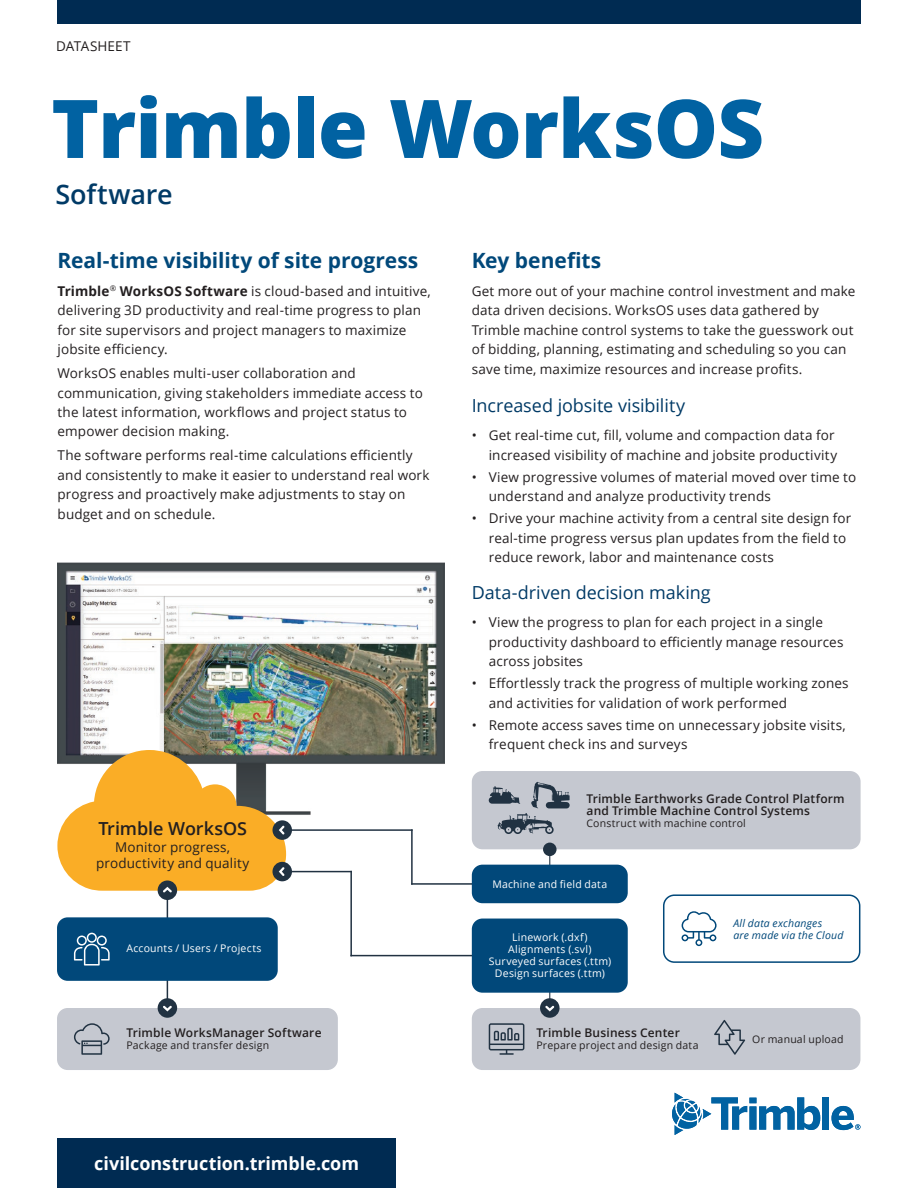
<style>
.page{position:relative;width:918px;height:1188px;background:#fff}
.page>*{position:absolute;margin:0;border:0;box-sizing:border-box;transform-origin:0 0}
.t1{font:800 81px "Open Sans";letter-spacing:-.01em;color:#0162a2}
.t2{font:600 27px "Open Sans";letter-spacing:-.005em;color:#003a66}
.t3{font:700 21px "Open Sans";letter-spacing:-.005em;color:#01487a}
.t4{font:18px "Open Sans";letter-spacing:-.005em;color:#003a66}
.t5{font:700 18px "Open Sans";letter-spacing:-.005em;color:#fff}
.t6{font:600 18px "Open Sans";color:#231f20}
.t7{font:13.5px/19.5px "Open Sans";letter-spacing:.01em;color:#231f20}
.t8{font:600 12px/12px "Open Sans";letter-spacing:.015em;color:#231f20}
.t9{font:10.5px/12px "Open Sans";letter-spacing:.02em;color:#fff;text-align:center}
.t10{font:10.5px "Open Sans";letter-spacing:.02em;color:#231f20}
.t11{font:italic 10.5px "Open Sans";letter-spacing:.02em;color:#01487a}
.s1{font-weight:700}
</style>
<div class="page">
<img style="left:58px;top:562px;width:387px;height:277px">
<div style="left:57px;top:0;width:804px;height:24px;background:#002b52"></div>
<div style="left:57px;top:1138px;width:339px;height:50px;background:#002b52"></div>
<hr style="left:549px;top:846px;width:1px;height:46px;background:#213242">
<hr style="left:549px;top:958px;width:1px;height:46px;background:#213242">
<div style="left:472px;top:1008px;width:388px;height:62px;background:#c5c8d0;border-radius:11px"></div>
<div style="left:57px;top:1008px;width:281px;height:62px;background:#c5c8d0;border-radius:11px"></div>
<div style="left:472px;top:771px;width:389px;height:78px;background:#c5c8d0;border-radius:11px"></div>
<hr style="left:167px;top:885px;width:1px;height:129px;background:#213242">
<div style="left:158px;top:880px;width:19px;height:20px;background:#213242;border-radius:50%"></div>
<div style="left:158px;top:998px;width:19px;height:20px;background:#213242;border-radius:50%"></div>
<svg style="left:163px;top:1006px;width:9px;height:5px"></svg>
<div style="left:540px;top:998px;width:20px;height:20px;background:#213242;border-radius:50%"></div>
<svg style="left:545px;top:1006px;width:9px;height:5px"></svg>
<hr style="left:411px;top:883px;width:201px;height:2px;background:#213242">
<hr style="left:282px;top:829px;width:131px;height:2px;background:#213242">
<hr style="left:282px;top:871px;width:70px;height:1px;background:#213242">
<hr style="left:350px;top:871px;width:2px;height:85px;background:#213242">
<hr style="left:411px;top:829px;width:2px;height:56px;background:#213242">
<hr style="left:350px;top:955px;width:204px;height:1px;background:#213242">
<div style="left:272px;top:820px;width:20px;height:20px;background:#213242;border-radius:50%"></div>
<div style="left:272px;top:862px;width:20px;height:19px;background:#213242;border-radius:50%"></div>
<svg style="left:57px;top:750px;width:229px;height:143px"></svg>
<div style="left:472px;top:865px;width:156px;height:38px;background:#01487a;border-radius:11px"></div>
<div style="left:57px;top:917px;width:221px;height:64px;background:#01487a;border-radius:11px"></div>
<svg style="left:489px;top:782px;width:81px;height:52px"></svg>
<div style="left:543px;top:843px;width:14px;height:13px;background:#213242;border-radius:50%"></div>
<svg style="left:74px;top:933px;width:36px;height:33px"></svg>
<svg style="left:74px;top:1023px;width:36px;height:32px"></svg>
<svg style="left:714px;top:1020px;width:31px;height:35px"></svg>
<svg style="left:489px;top:1023px;width:35px;height:32px"></svg>
<div style="left:663px;top:894px;width:197px;height:69px;border:2px solid #01487a;border-radius:11px"></div>
<svg style="left:682px;top:911px;width:35px;height:35px"></svg>
<div style="left:472px;top:919px;width:156px;height:74px;background:#01487a;border-radius:11px"></div>
<div style="left:822px;top:1097px;width:7px;height:33px;background:#0162a2"></div>
<svg style="left:832px;top:1106px;width:28px;height:24px"></svg>
<svg style="left:672px;top:1093px;width:148px;height:42px"></svg>
<p class="t7" style="left:56px;top:36px;width:76px">DATASHEET</p>
<h1 class="t1" style="left:51px;top:67px;width:714px">Trimble WorksOS</h1>
<h2 class="t2" style="left:55px;top:176px;width:119px">Software</h2>
<h3 class="t3" style="left:58px;top:245px;width:362px">Real-time visibility of site progress</h3>
<p class="t7" style="left:58px;top:281px;width:375px"><span class="s1">Trimble</span><sup>®</sup> <span class="s1">WorksOS Software</span> is cloud-based and intuitive, delivering 3D productivity and real-time progress to plan for site supervisors and project managers to maximize jobsite efficiency.</p>
<p class="t7" style="left:58px;top:363px;width:367px">WorksOS enables multi-user collaboration and communication, giving stakeholders immediate access to the latest information, workflows and project status to empower decision making.</p>
<p class="t7" style="left:58px;top:445px;width:373px">The software performs real-time calculations efficiently and consistently to make it easier to understand real work progress and proactively make adjustments to stay on budget and on schedule.</p>
<h3 class="t6" style="left:98px;top:817px;width:150px">Trimble WorksOS</h3>
<p class="t7" style="left:96px;top:838px;width:155px;line-height:16.5px;text-align:center">Monitor progress, productivity and quality</p>
<p class="t9" style="left:127px;top:942px;width:136px">Accounts / Users / Projects</p>
<p class="t8" style="left:127px;top:1027px;width:197px">Trimble WorksManager Software</p>
<p class="t10" style="left:127px;top:1038px;width:144px">Package and transfer design</p>
<h3 class="t5" style="left:94px;top:1150px;width:266px">civilconstruction.trimble.com</h3>
<h3 class="t3" style="left:472px;top:245px;width:131px">Key benefits</h3>
<p class="t7" style="left:472px;top:281px;width:385px">Get more out of your machine control investment and make data driven decisions. WorksOS uses data gathered by Trimble machine control systems to take the guesswork out of bidding, planning, estimating and scheduling so you can save time, maximize resources and increase profits.</p>
<h3 class="t4" style="left:472px;top:394px;width:215px">Increased jobsite visibility</h3>
<p class="t7" style="left:472px;top:425px;width:367px;text-align:right">• Get real-time cut, fill, volume and compaction data for increased visibility of machine and jobsite productivity</p>
<p class="t7" style="left:489px;top:467px;width:369px;text-indent:-17px">• View progressive volumes of material moved over time to understand and analyze productivity trends</p>
<p class="t7" style="left:489px;top:508px;width:364px;text-indent:-17px">• Drive your machine activity from a central site design for real‑time progress versus plan updates from the field to reduce rework, labor and maintenance costs</p>
<h3 class="t4" style="left:472px;top:581px;width:240px">Data-driven decision making</h3>
<p class="t7" style="left:489px;top:612px;width:356px;text-indent:-17px">• View the progress to plan for each project in a single productivity dashboard to efficiently manage resources across jobsites</p>
<p class="t7" style="left:489px;top:673px;width:361px;text-indent:-17px">• Effortlessly track the progress of multiple working zones and activities for validation of work performed</p>
<p class="t7" style="left:489px;top:715px;width:359px;text-indent:-17px">• Remote access saves time on unnecessary jobsite visits, frequent check ins and surveys</p>
<p class="t8" style="left:587px;top:792px;width:260px">Trimble Earthworks Grade Control Platform and Trimble Machine Control Systems</p>
<p class="t10" style="left:587px;top:816px;width:161px">Construct with machine control</p>
<p class="t9" style="left:492px;top:878px;width:116px">Machine and field data</p>
<p class="t11" style="left:733px;top:916px;width:90px">All data exchanges</p>
<p class="t9" style="left:512px;top:931px;width:77px">Linework (.dxf)</p>
<p class="t11" style="left:733px;top:928px;width:112px">are made via the Cloud</p>
<p class="t9" style="left:489px;top:943px;width:124px">Alignments (.svl)<br>Surveyed surfaces (.ttm)<br>Design surfaces (.ttm)</p>
<p class="t8" style="left:536px;top:1027px;width:145px">Trimble Business Center</p>
<p class="t10" style="left:536px;top:1038px;width:164px">Prepare project and design data</p>
<p class="t10" style="left:752px;top:1032px;width:93px">Or manual upload</p>
</div>
